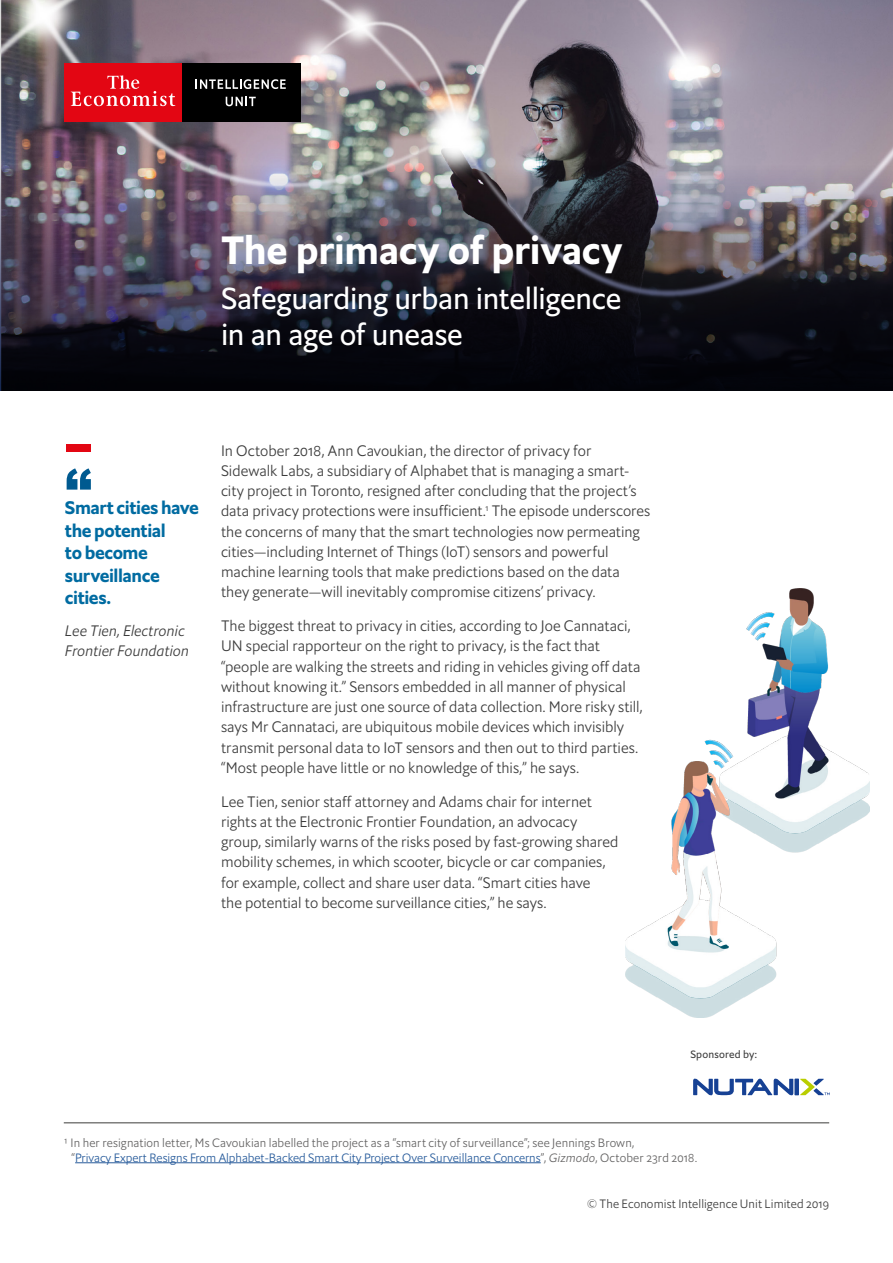
<style>
.page{position:relative;width:893px;height:1263px;background:#fff}
.page>*{position:absolute;margin:0;border:0;box-sizing:border-box;transform-origin:0 0}
.t1{font:700 39px "Econ Sans OS";letter-spacing:-.01em;color:#fff}
.t2{font:30px/36px "Econ Sans OS";letter-spacing:-.01em;color:#fff}
.t3{font:700 18px/22.5px "Econ Sans OS";letter-spacing:-.02em;color:#006ba1}
.t4{font:300 15px/20.2px "Econ Sans OS";color:#3c3c3c}
.t5{font:italic 300 15px/19.5px "Econ Sans OS";color:#3c3c3c}
.t6{font:300 12px/15px "Econ Sans OS";letter-spacing:.005em;color:#646363}
.t7{font:300 12px "Econ Sans OS";letter-spacing:.01em;color:#3c3c3c}
.t8{font:10.5px "Econ Sans OS";letter-spacing:.02em;color:#3c3c3c}
.s1{color:#275b9b}
.s2{font-style:italic}
</style>
<div class="page">
<img style="left:1px;top:0;width:892px;height:164px">
<hr style="left:64px;top:1122px;width:765px;height:1px;background:#3c3c3b">
<hr style="left:75px;top:1162px;width:466px;height:1px;background:#275b9b">
<div style="left:67px;top:444px;width:24px;height:8px;background:#e30613"></div>
<svg style="left:67px;top:468px;width:24px;height:22px"></svg>
<div style="left:64px;top:64px;width:118px;height:58px;background:#e30613"></div>
<svg style="left:71px;top:75px;width:104px;height:31px"></svg>
<div style="left:182px;top:64px;width:119px;height:58px;background:#000"></div>
<svg style="left:196px;top:79px;width:90px;height:10px"></svg>
<svg style="left:226px;top:97px;width:30px;height:9px"></svg>
<svg style="left:800px;top:1079px;width:30px;height:16px"></svg>
<hr style="left:795px;top:1079px;width:4px;height:16px;background:#164194">
<svg style="left:693px;top:1079px;width:100px;height:16px"></svg>
<img style="left:0;top:164px;width:893px;height:226px">
<img style="left:626px;top:589px;width:243px;height:428px">
<h1 class="t1" style="left:221px;top:225px;width:403px">The primacy of privacy</h1>
<h2 class="t2" style="left:221px;top:281px;width:401px">Safeguarding urban intelligence in an age of unease</h2>
<p class="t3" style="left:65px;top:496px;width:136px">Smart cities have the potential<br>to become surveillance cities.</p>
<p class="t5" style="left:65px;top:621px;width:125px">Lee Tien, Electronic<br>Frontier Foundation</p>
<p class="t4" style="left:221px;top:440px;width:431px">In October 2018, Ann Cavoukian, the director of privacy for Sidewalk Labs, a subsidiary of Alphabet that is managing a smart&shy;city project in Toronto, resigned after concluding that the project’s data privacy protections were insufficient.<sup>1</sup> The episode underscores the concerns of many that the smart technologies now permeating cities—including Internet of Things (IoT) sensors and powerful machine learning tools that make predictions based on the data they generate—will inevitably compromise citizens’ privacy.</p>
<p class="t4" style="left:221px;top:616px;width:423px">The biggest threat to privacy in cities, according to Joe Cannataci, UN special rapporteur on the right to privacy, is the fact that “people are walking the streets and riding in vehicles giving off data without knowing it.” Sensors embedded in all manner of physical infrastructure are just one source of data collection. More risky still, says Mr Cannataci, are ubiquitous mobile devices which invisibly transmit personal data to IoT sensors and then out to third parties. “Most people have little or no knowledge of this,” he says.</p>
<p class="t4" style="left:221px;top:791px;width:399px">Lee Tien, senior staff attorney and Adams chair for internet rights at the Electronic Frontier Foundation, an advocacy group, similarly warns of the risks posed by fast-growing shared mobility schemes, in which scooter, bicycle or car companies, for example, collect and share user data. “Smart cities have<br>the potential to become surveillance cities,” he says.</p>
<p class="t8" style="left:690px;top:1048px;width:68px">Sponsored by:</p>
<p class="t6" style="left:71px;top:1135px;width:627px;text-indent:-8px">1 In her resignation letter, Ms Cavoukian labelled the project as a “smart city of surveillance”; see Jennings Brown,<br>“<span class="s1">Privacy Expert Resigns From Alphabet-Backed Smart City Project Over Surveillance Concerns</span>”, <span class="s2">Gizmodo</span>, October 23rd 2018.</p>
<p class="t7" style="left:587px;top:1196px;width:244px">© The Economist Intelligence Unit Limited 2019</p>
</div>
